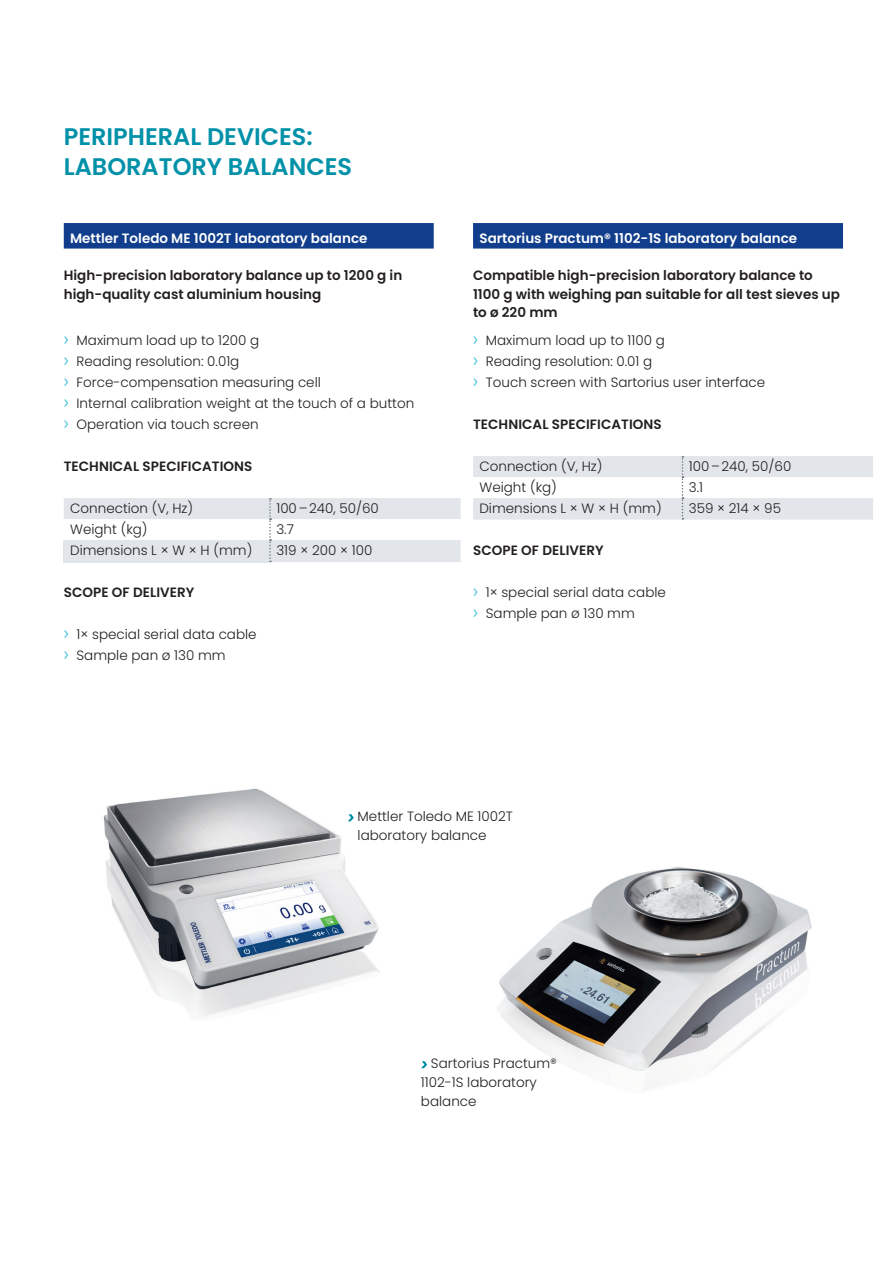
<style>
.page{position:relative;width:893px;height:1263px;background:#fff}
.page>*{position:absolute;margin:0;border:0;box-sizing:border-box;transform-origin:0 0}
.Headline_20pt{font:600 24px/30px "Poppins";color:#0091a9}
.Bildbeschreibung{font:300 13.5px/18.8px "Poppins";color:#231f20}
.Subhead_Copy_gemisch{font:600 13.5px/18.8px "Poppins";color:#231f20}
.Copy{font:300 13.5px "Poppins";color:#231f20}
.Produktname_2{font:600 13.5px "Poppins";color:#fff}
.subhead_Copy_klein{font:600 13.5px "Poppins";letter-spacing:.005em;color:#231f20}
.s1{font-family:"Myriad Pro";font-weight:400;font-size:19.5px;color:#42c3dc}
</style>
<div class="page">
<img style="left:103px;top:788px;width:277px;height:230px">
<div style="left:473px;top:223px;width:370px;height:26px;background:#103d8c"></div>
<svg style="left:473px;top:456px;width:400px;height:64px"></svg>
<img style="left:497px;top:866px;width:315px;height:224px">
<svg style="left:421px;top:1061px;width:6px;height:7px"></svg>
<div style="left:64px;top:223px;width:370px;height:26px;background:#103d8c"></div>
<svg style="left:64px;top:498px;width:397px;height:64px"></svg>
<svg style="left:348px;top:814px;width:6px;height:7px"></svg>
<p class="Headline_20pt" style="left:64px;top:122px;width:290px">PERIPHERAL DEVICES:<br>LABORATORY BALANCES</p>
<p class="Produktname_2" style="left:70px;top:230px;width:299px">Mettler Toledo ME 1002T laboratory balance</p>
<p class="Subhead_Copy_gemisch" style="left:64px;top:266px;width:340px">High-precision laboratory balance up to 1200 g in high-quality cast aluminium housing</p>
<p class="Bildbeschreibung" style="left:64px;top:331px;width:197px"><span class="s1">›</span> Maximum load up to 1200 g</p>
<p class="Bildbeschreibung" style="left:64px;top:352px;width:177px"><span class="s1">›</span> Reading resolution: 0.01g</p>
<p class="Bildbeschreibung" style="left:64px;top:373px;width:259px"><span class="s1">›</span> Force-compensation measuring cell</p>
<p class="Bildbeschreibung" style="left:64px;top:394px;width:352px"><span class="s1">›</span> Internal calibration weight at the touch of a button</p>
<p class="Bildbeschreibung" style="left:64px;top:415px;width:196px"><span class="s1">›</span> Operation via touch screen</p>
<p class="subhead_Copy_klein" style="left:64px;top:458px;width:190px">TECHNICAL SPECIFICATIONS</p>
<p class="Copy" style="left:70px;top:500px;width:125px">Connection (V, Hz)</p>
<p class="Copy" style="left:276px;top:500px;width:104px">100–240, 50/60</p>
<p class="Copy" style="left:70px;top:521px;width:79px">Weight (kg)</p>
<p class="Copy" style="left:276px;top:521px;width:19px">3.7</p>
<p class="Copy" style="left:70px;top:542px;width:184px">Dimensions L × W × H (mm)</p>
<p class="Copy" style="left:276px;top:542px;width:97px">319 × 200 × 100</p>
<p class="subhead_Copy_klein" style="left:64px;top:584px;width:132px">SCOPE OF DELIVERY</p>
<p class="Bildbeschreibung" style="left:64px;top:625px;width:194px"><span class="s1">›</span> 1× special serial data cable</p>
<p class="Bildbeschreibung" style="left:64px;top:646px;width:163px"><span class="s1">›</span> Sample pan ø 130 mm</p>
<p class="Produktname_2" style="left:479px;top:230px;width:319px">Sartorius Practum® 1102-1S laboratory balance</p>
<p class="Subhead_Copy_gemisch" style="left:473px;top:266px;width:368px">Compatible high-precision laboratory balance to<br>1100 g with weighing pan suitable for all test sieves up to ø 220 mm</p>
<p class="Bildbeschreibung" style="left:473px;top:331px;width:193px"><span class="s1">›</span> Maximum load up to 1100 g</p>
<p class="Bildbeschreibung" style="left:473px;top:352px;width:181px"><span class="s1">›</span> Reading resolution: 0.01 g</p>
<p class="Bildbeschreibung" style="left:473px;top:373px;width:294px"><span class="s1">›</span> Touch screen with Sartorius user interface</p>
<p class="subhead_Copy_klein" style="left:473px;top:416px;width:190px">TECHNICAL SPECIFICATIONS</p>
<p class="Copy" style="left:479px;top:458px;width:125px">Connection (V, Hz)</p>
<p class="Copy" style="left:689px;top:458px;width:104px">100–240, 50/60</p>
<p class="Copy" style="left:479px;top:479px;width:79px">Weight (kg)</p>
<p class="Copy" style="left:689px;top:479px;width:16px">3.1</p>
<p class="Copy" style="left:479px;top:500px;width:184px">Dimensions L × W × H (mm)</p>
<p class="Copy" style="left:689px;top:500px;width:94px">359 × 214 × 95</p>
<p class="subhead_Copy_klein" style="left:473px;top:542px;width:132px">SCOPE OF DELIVERY</p>
<p class="Bildbeschreibung" style="left:473px;top:583px;width:194px"><span class="s1">›</span> 1× special serial data cable</p>
<p class="Bildbeschreibung" style="left:473px;top:604px;width:163px"><span class="s1">›</span> Sample pan ø 130 mm</p>
<p class="Bildbeschreibung" style="left:358px;top:807px;width:157px">Mettler Toledo ME 1002T laboratory balance</p>
<p class="Bildbeschreibung" style="left:421px;top:1054px;width:138px;text-indent:10px">Sartorius Practum®<br>1102-1S laboratory balance</p>
</div>
